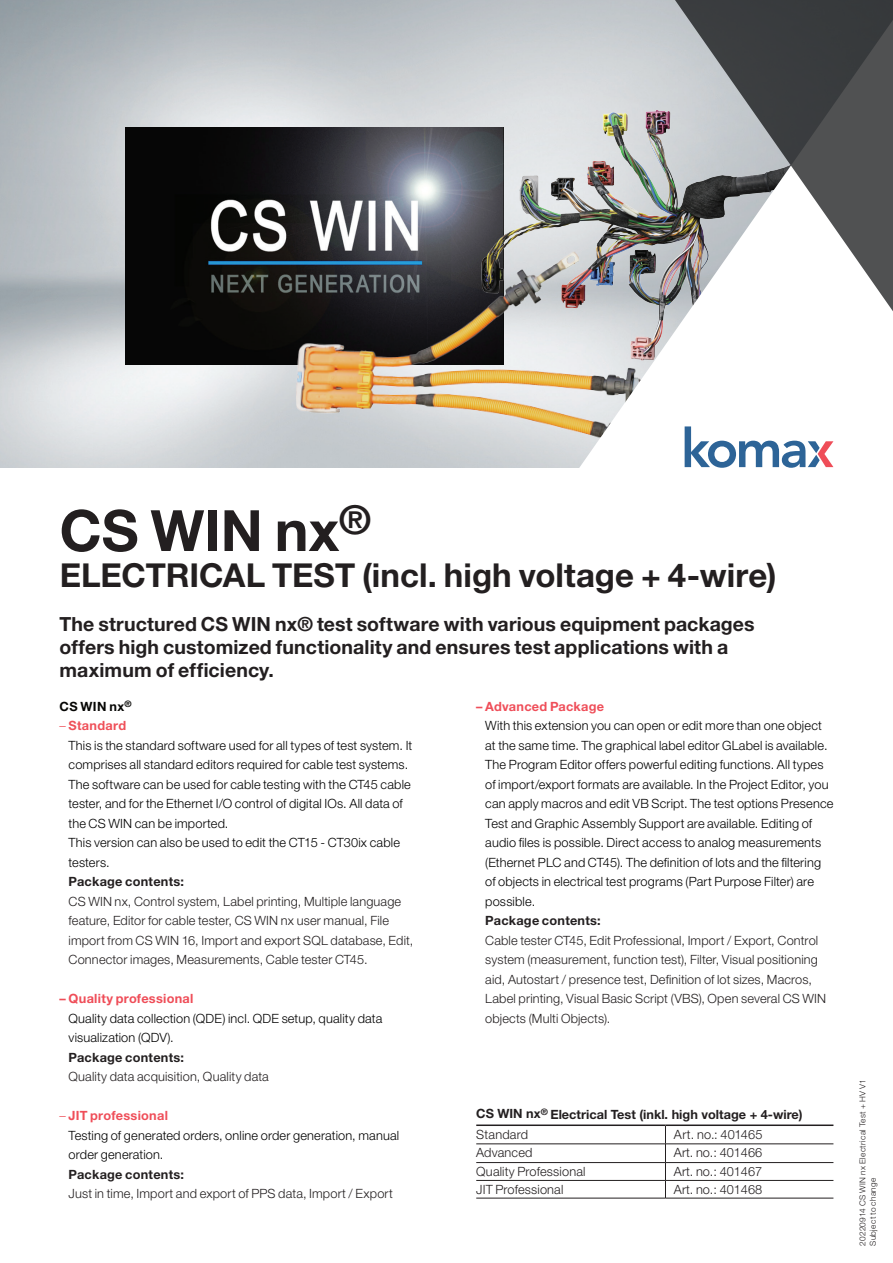
<style>
.page{position:relative;width:893px;height:1263px;background:#fff}
.page>*{position:absolute;margin:0;border:0;box-sizing:border-box;transform-origin:0 0}
.t1{font:700 57px "Helvetica Neue LT Std";letter-spacing:-.005em;color:#231f20}
.t2{font:700 33px "Helvetica Neue LT Std";letter-spacing:.005em;color:#231f20}
.t3{font:700 19.5px/23.4px "Helvetica Neue LT Std";letter-spacing:.005em;color:#231f20}
.t4{font:300 12.75px/19.5px "Helvetica Neue LT Std";letter-spacing:.015em;color:#000}
.t5{font:300 12.75px/19.5px "Helvetica Neue LT Std";letter-spacing:.01em;color:#231f20}
.t6{font:700 12.75px/20.1px "Helvetica Neue LT Std";letter-spacing:.015em;color:#231f20}
.t7{font:700 12.75px "Helvetica Neue LT Std";letter-spacing:.02em;color:#ef4d58}
.t8{font:700 12.75px "Helvetica Neue LT Std";letter-spacing:.015em;color:#ef4e59}
.t9{font:700 12.75px "Helvetica Neue LT Std";letter-spacing:.03em;color:#060604}
.t10{font:300 8.25px/10.5px "Helvetica Neue LT Std";letter-spacing:.045em;color:#231f20}
.s1{color:#ef5059}
.s2{font-weight:700;color:#ef5059}
.s3{font-weight:700;color:#ef4e59}
.s4{font-weight:300}
</style>
<div class="page">
<img style="left:0;top:0;width:659px;height:467px">
<img style="left:125px;top:128px;width:356px;height:236px">
<img style="left:481px;top:111px;width:84px;height:137px">
<img style="left:291px;top:248px;width:274px;height:219px">
<img style="left:565px;top:20px;width:269px;height:448px">
<svg style="left:659px;top:0;width:234px;height:363px"></svg>
<svg style="left:685px;top:426px;width:148px;height:42px"></svg>
<hr style="left:476px;top:1143px;width:189px;height:1px;background:#231f20">
<hr style="left:665px;top:1143px;width:168px;height:1px;background:#231f20">
<svg style="left:665px;top:1126px;width:1px;height:72px"></svg>
<hr style="left:476px;top:1162px;width:189px;height:1px;background:#231f20">
<hr style="left:665px;top:1162px;width:168px;height:1px;background:#231f20">
<hr style="left:476px;top:1180px;width:189px;height:1px;background:#231f20">
<hr style="left:665px;top:1180px;width:168px;height:1px;background:#231f20">
<hr style="left:476px;top:1198px;width:189px;height:1px;background:#231f20">
<hr style="left:665px;top:1198px;width:168px;height:1px;background:#231f20">
<hr style="left:476px;top:1124px;width:189px;height:2px;background:#231f20">
<hr style="left:665px;top:1124px;width:168px;height:2px;background:#231f20">
<h1 class="t1" style="left:60px;top:495px;width:313px">CS WIN nx<sup>®</sup></h1>
<h2 class="t2" style="left:60px;top:555px;width:235px">Electrical Tes</h2>
<h2 class="t2" style="left:335px;top:555px;width:443px">t (incl. high voltage + 4-wire)</h2>
<h3 class="t3" style="left:60px;top:611px;width:697px">The structured CS WIN nx® test software with various equipment packages offers high customized functionality and ensures test applications with a maximum of efficiency.</h3>
<p class="t9" style="left:60px;top:698px;width:74px">CS WIN nx<sup>®</sup></p>
<p class="t4" style="left:69px;top:716px;width:345px;text-indent:-9px"><span class="s1">–</span> <span class="s2">Standard<br></span>This is the standard software used for all types of test system. It comprises all standard editors required for cable test systems.<br>The software can be used for cable testing with the CT45 cable tester, and for the Ethernet I/O control of digital IOs. All data of the CS WIN can be imported.<br>This version can also be used to edit the CT15 - CT30ix cable testers.</p>
<p class="t6" style="left:69px;top:871px;width:117px">Package contents:</p>
<p class="t5" style="left:69px;top:891px;width:346px">CS WIN nx, Control system, Label printing, Multiple language feature, Editor for cable tester, CS WIN nx user manual, File import from CS WIN 16, Import and export SQL database, Edit, Connector images, Measurements, Cable tester CT45.</p>
<p class="t7" style="left:60px;top:991px;width:135px">– Quality professional</p>
<p class="t4" style="left:69px;top:1008px;width:315px">Quality data collection (QDE) incl. QDE setup, quality data visualization (QDV).</p>
<p class="t6" style="left:69px;top:1047px;width:117px">Package contents:</p>
<p class="t5" style="left:69px;top:1067px;width:202px">Quality data acquisition, Quality data</p>
<p class="t4" style="left:69px;top:1106px;width:332px;text-indent:-9px"><span class="s1">–</span> <span class="s3">JIT professional<br></span>Testing of generated orders, online order generation, manual order generation.</p>
<p class="t6" style="left:69px;top:1164px;width:117px">Package contents:</p>
<p class="t5" style="left:69px;top:1184px;width:326px">Just in time, Import and export of PPS data, Import / Export</p>
<p class="t8" style="left:476px;top:698px;width:129px">– Advanced Package</p>
<p class="t4" style="left:485px;top:716px;width:350px">With this extension you can open or edit more than one object at the same time. The graphical label editor GLabel is available.<br>The Program Editor offers powerful editing functions. All types of import/export formats are available. In the Project Editor, you can apply macros and edit VB Script. The test options Presence Test and Graphic Assembly Support are available. Editing of audio files is possible. Direct access to analog measurements (Ethernet PLC and CT45). The definition of lots and the filtering of objects in electrical test programs (Part Purpose Filter) are possible.</p>
<p class="t6" style="left:485px;top:910px;width:117px">Package contents:</p>
<p class="t5" style="left:485px;top:930px;width:342px">Cable tester CT45, Edit Professional, Import / Export, Control system (measurement, function test), Filter, Visual positioning aid, Autostart / presence test, Definition of lot sizes, Macros, Label printing, Visual Basic Script (VBS), Open several CS WIN objects (Multi Objects).</p>
<p class="t6" style="left:476px;top:1104px;width:328px">CS WIN nx<sup>®</sup> Electrical Test (inkl. high voltage + 4-wire)<br><span class="s4">Standard</span></p>
<p class="t5" style="left:674px;top:1124px;width:90px">Art. no.: 401465</p>
<p class="t5" style="left:476px;top:1143px;width:58px">Advanced</p>
<p class="t5" style="left:674px;top:1143px;width:90px">Art. no.: 401466</p>
<p class="t5" style="left:476px;top:1161px;width:111px">Quality Professional</p>
<p class="t5" style="left:674px;top:1161px;width:90px">Art. no.: 401467</p>
<p class="t5" style="left:476px;top:1179px;width:89px">Jit Professional</p>
<p class="t5" style="left:674px;top:1179px;width:90px">Art. no.: 401468</p>
<p class="t10" style="left:857px;top:1246px;width:168px;rotate:-90deg">20220914 CS WIN nx Electrical Test + HV V1<br>Subject to change</p>
</div>
